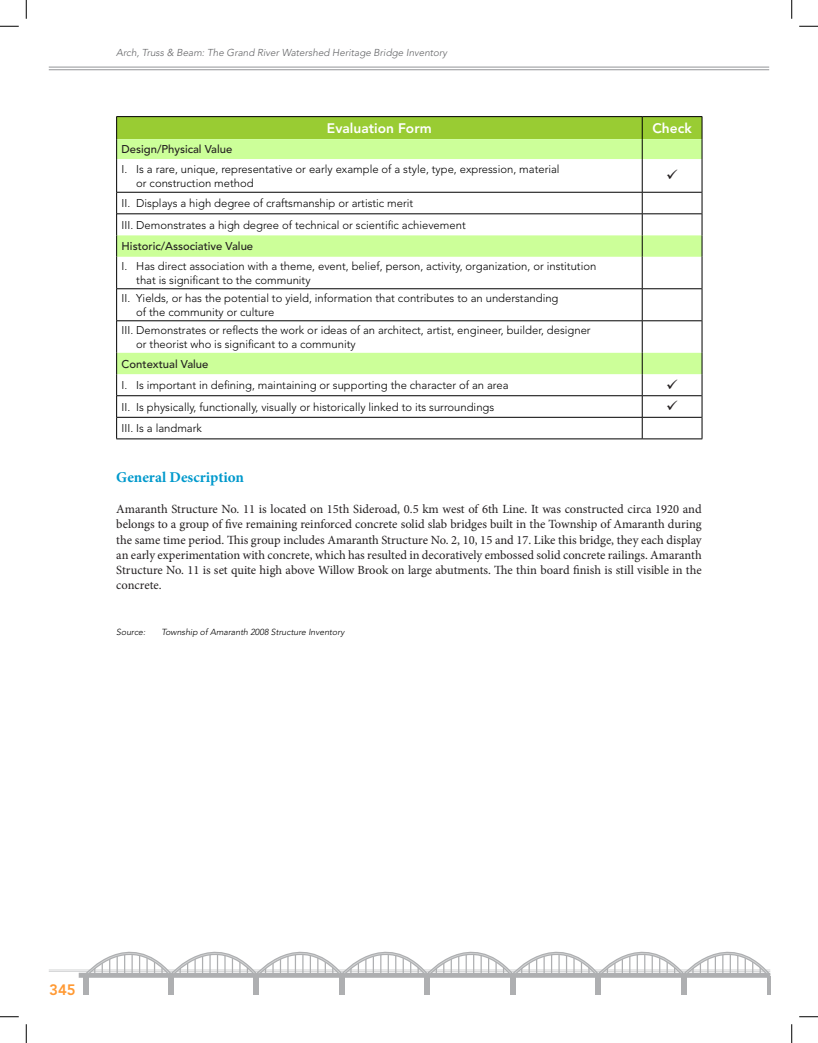
<style>
.page{position:relative;width:818px;height:1043px;background:#fff}
.page>*{position:absolute;margin:0;border:0;box-sizing:border-box;transform-origin:0 0}
.t1{font:700 15px "Minion Pro";color:#09c}
.t2{font:800 15px "Avenir LT Std";color:#f93}
.t3{font:800 13.75px "Avenir LT Std";color:#fff}
.t4{font:12.5px/15.2px "Minion Pro";color:#231f20;text-align:justify}
.t5{font:300 11.25px/13.5px "Avenir LT Std";color:#000}
.t6{font:500 11.25px "Avenir LT Std";color:#231f20}
.t7{font:italic 300 10px "Avenir LT Std";color:#636466}
.t8{font:italic 300 8.75px "Avenir LT Std";color:#000}
</style>
<div class="page">
<hr style="left:49px;top:67px;width:720px;height:1px;background:#939598">
<hr style="left:49px;top:69px;width:720px;height:1px;background:#939598">
<hr style="left:49px;top:970px;width:721px;height:1px;background:#c7c8c9">
<hr style="left:49px;top:969px;width:721px;height:1px;background:#c7c8c9">
<div style="left:83px;top:976px;width:6px;height:18px;background:#aeafb1"></div>
<div style="left:168px;top:976px;width:6px;height:18px;background:#aeafb1"></div>
<div style="left:254px;top:976px;width:5px;height:18px;background:#aeafb1"></div>
<div style="left:339px;top:976px;width:5px;height:18px;background:#aeafb1"></div>
<div style="left:424px;top:976px;width:6px;height:18px;background:#aeafb1"></div>
<div style="left:510px;top:976px;width:5px;height:18px;background:#aeafb1"></div>
<div style="left:595px;top:976px;width:6px;height:18px;background:#aeafb1"></div>
<div style="left:681px;top:976px;width:5px;height:18px;background:#aeafb1"></div>
<svg style="left:766px;top:977px;width:4px;height:17px"></svg>
<svg style="left:85px;top:951px;width:685px;height:26px"></svg>
<svg style="left:117px;top:159px;width:584px;height:215px"></svg>
<hr style="left:642px;top:159px;width:1px;height:33px;background:#000">
<hr style="left:117px;top:192px;width:525px;height:1px;background:#000">
<hr style="left:642px;top:192px;width:59px;height:1px;background:#000">
<hr style="left:117px;top:213px;width:525px;height:1px;background:#000">
<hr style="left:642px;top:213px;width:59px;height:1px;background:#000">
<svg style="left:642px;top:192px;width:1px;height:65px"></svg>
<hr style="left:642px;top:257px;width:1px;height:31px;background:#000">
<hr style="left:117px;top:288px;width:525px;height:1px;background:#000">
<hr style="left:642px;top:288px;width:59px;height:1px;background:#000">
<hr style="left:642px;top:289px;width:1px;height:31px;background:#000">
<hr style="left:117px;top:320px;width:525px;height:1px;background:#000">
<hr style="left:642px;top:320px;width:59px;height:1px;background:#000">
<hr style="left:642px;top:321px;width:1px;height:32px;background:#000">
<hr style="left:117px;top:395px;width:525px;height:1px;background:#000">
<hr style="left:642px;top:395px;width:59px;height:1px;background:#000">
<hr style="left:117px;top:417px;width:525px;height:1px;background:#000">
<hr style="left:642px;top:417px;width:59px;height:1px;background:#000">
<svg style="left:642px;top:353px;width:1px;height:85px"></svg>
<hr style="left:116px;top:159px;width:1px;height:33px;background:#000">
<hr style="left:701px;top:159px;width:1px;height:33px;background:#000">
<hr style="left:116px;top:257px;width:1px;height:32px;background:#000">
<hr style="left:701px;top:257px;width:1px;height:32px;background:#000">
<hr style="left:116px;top:289px;width:1px;height:32px;background:#000">
<hr style="left:701px;top:289px;width:1px;height:32px;background:#000">
<hr style="left:116px;top:321px;width:1px;height:32px;background:#000">
<hr style="left:701px;top:321px;width:1px;height:32px;background:#000">
<hr style="left:116px;top:438px;width:526px;height:1px;background:#000">
<hr style="left:642px;top:438px;width:60px;height:1px;background:#000">
<hr style="left:116px;top:116px;width:526px;height:1px;background:#000">
<hr style="left:642px;top:116px;width:60px;height:1px;background:#000">
<svg style="left:116px;top:353px;width:1px;height:85px"></svg>
<svg style="left:701px;top:353px;width:1px;height:85px"></svg>
<svg style="left:116px;top:192px;width:1px;height:65px"></svg>
<svg style="left:701px;top:192px;width:1px;height:65px"></svg>
<svg style="left:116px;top:117px;width:586px;height:42px;background:#afe263"></svg>
<svg style="left:0;top:25px;width:19px;height:2px"></svg>
<svg style="left:799px;top:25px;width:19px;height:2px"></svg>
<svg style="left:0;top:1016px;width:19px;height:1px"></svg>
<svg style="left:799px;top:1016px;width:19px;height:1px"></svg>
<svg style="left:25px;top:0;width:2px;height:19px"></svg>
<svg style="left:25px;top:1024px;width:2px;height:18px"></svg>
<svg style="left:791px;top:0;width:1px;height:19px"></svg>
<svg style="left:791px;top:1024px;width:1px;height:18px"></svg>
<svg style="left:667px;top:170px;width:10px;height:10px"></svg>
<p class="t7" style="left:116px;top:47px;width:332px">Arch, Truss &amp; Beam: The Grand River Watershed Heritage Bridge Inventory</p>
<p class="t3" style="left:327px;top:120px;width:106px">Evaluation Form</p>
<p class="t3" style="left:652px;top:120px;width:41px">Check</p>
<p class="t6" style="left:122px;top:143px;width:112px">Design/Physical Value</p>
<p class="t5" style="left:136px;top:162px;width:425px;text-indent:-15px">I. Is a rare, unique, representative or early example of a style, type, expression, material or construction method</p>
<p class="t5" style="left:122px;top:193px;width:345px;line-height:21.6px">II. Displays a high degree of craftsmanship or artistic merit<br>III. Demonstrates a high degree of technical or scientific achievement</p>
<p class="t6" style="left:122px;top:240px;width:133px">Historic/Associative Value</p>
<p class="t5" style="left:136px;top:260px;width:461px;text-indent:-15px">I. Has direct association with a theme, event, belief, person, activity, organization, or institution that is significant to the community</p>
<p class="t5" style="left:136px;top:292px;width:423px;text-indent:-15px">II. Yields, or has the potential to yield, information that contributes to an understanding of the community or culture</p>
<p class="t5" style="left:136px;top:324px;width:456px;text-indent:-15px">III. Demonstrates or reflects the work or ideas of an architect, artist, engineer, builder, designer or theorist who is significant to a community</p>
<p class="t6" style="left:122px;top:357px;width:88px">Contextual Value</p>
<p class="t5" style="left:122px;top:378px;width:388px">I. Is important in defining, maintaining or supporting the character of an area</p>
<p class="t5" style="left:122px;top:400px;width:374px">II. Is physically, functionally, visually or historically linked to its surroundings</p>
<p class="t5" style="left:122px;top:422px;width:82px">III. Is a landmark</p>
<h1 class="t1" style="left:116px;top:467px;width:129px">General Description</h1>
<p class="t4" style="left:116px;top:501px;width:587px">Amaranth Structure No. 11 is located on 15th Sideroad, 0.5 km west of 6th Line. It was constructed circa 1920 and belongs to a group of five remaining reinforced concrete solid slab bridges built in the Township of Amaranth during the same time period. This group includes Amaranth Structure No. 2, 10, 15 and 17. Like this bridge, they each display an early experimentation with concrete, which has resulted in decoratively embossed solid concrete railings. Amaranth Structure No. 11 is set quite high above Willow Brook on large abutments. The thin board finish is still visible in the concrete.</p>
<p class="t8" style="left:116px;top:627px;width:31px">Source:</p>
<p class="t8" style="left:161px;top:627px;width:184px">Township of Amaranth 2008 Structure Inventory</p>
<h1 class="t2" style="left:49px;top:980px;width:28px">345</h1>
</div>
